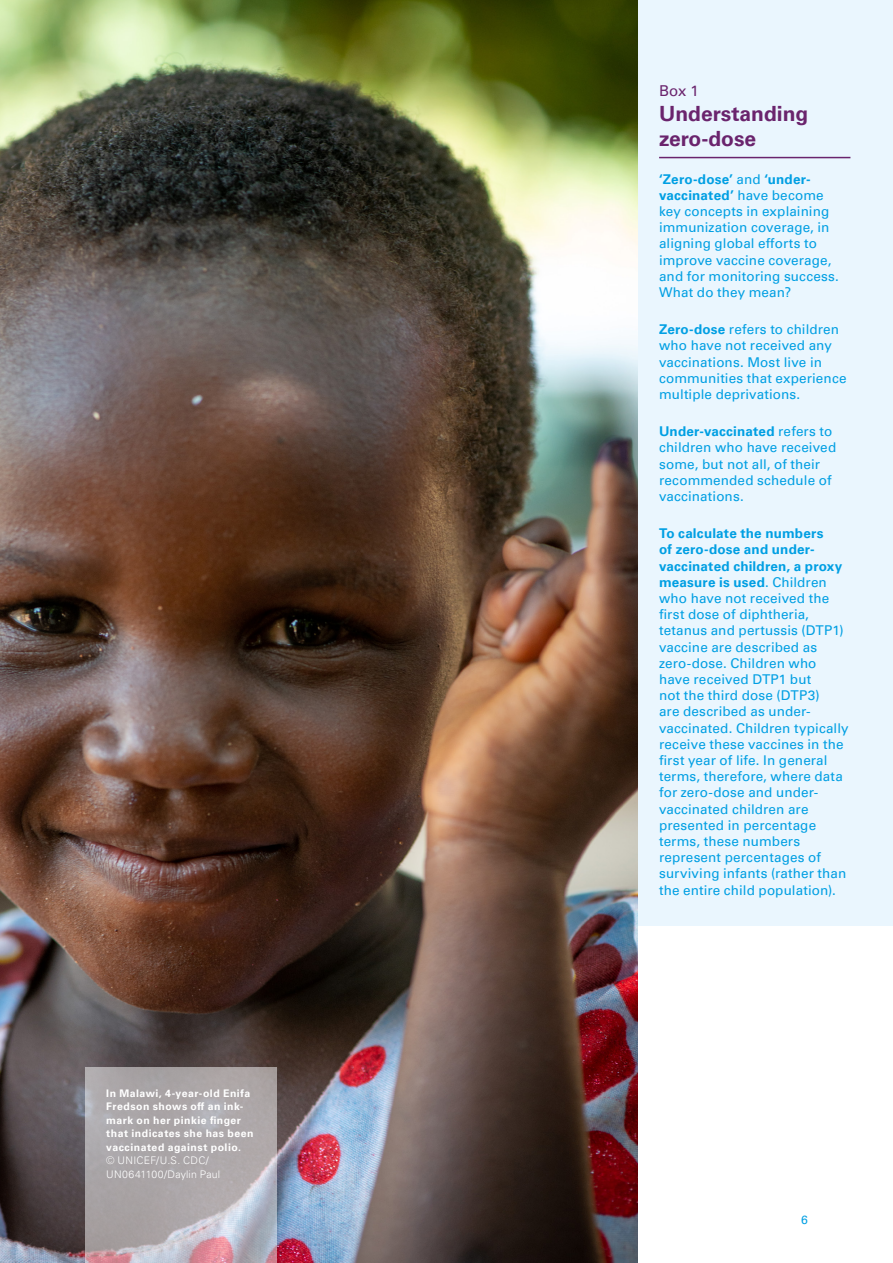
<style>
.page{position:relative;width:893px;height:1263px;background:#fff}
.page>*{position:absolute;margin:0;border:0;box-sizing:border-box;transform-origin:0 0}
.Box_title{font:700 21px/25.2px "Univers LT Pro 65";color:#6a246d}
.Box_title-2{font:15px "Univers LT Pro 55 Roman";color:#6a246d}
.Box_text{font:13.5px/16.2px "Univers LT Pro 55 Roman";letter-spacing:.01em;color:#009fe3}
.t1{font:12px "Univers LT Pro 55 Roman";color:#009fe3}
.Photo_caption_white{font:700 10.5px/13.5px "Univers LT Pro 65";letter-spacing:.045em;color:#fff}
.Photo_caption_white-2{font:300 10.5px/13.5px "Univers LT Pro 45";letter-spacing:.025em;color:#fff}
.s1{font-family:"Univers LT Pro 65";font-weight:700}
</style>
<div class="page">
<div style="left:638px;top:0;width:255px;height:925px;background:#eaf6fe"></div>
<hr style="left:659px;top:157px;width:191px;height:1px;background:#6a246d">
<img style="left:0;top:0;width:638px;height:1263px">
<svg style="left:85px;top:1068px;width:191px;height:195px;background:#b0a9ad"></svg>
<p class="Photo_caption_white" style="left:106px;top:1085px;width:149px">In Malawi, 4-year-old Enifa<br>Fredson shows off an ink&shy;mark on her pinkie finger that indicates she has been vaccinated against polio.</p>
<p class="Photo_caption_white-2" style="left:106px;top:1153px;width:115px">© UNICEF/U.S. CDC/<br>UN0641100/Daylin Paul</p>
<p class="Box_title-2" style="left:659px;top:80px;width:41px">Box 1</p>
<p class="Box_title" style="left:659px;top:100px;width:151px">Understanding zero-dose</p>
<p class="Box_text" style="left:659px;top:170px;width:181px"><span class="s1">‘Zero-dose’</span> and <span class="s1">‘under&shy;vaccinated’</span> have become key concepts in explaining immunization coverage, in aligning global efforts to improve vaccine coverage, and for monitoring success.<br>What do they mean?</p>
<p class="Box_text" style="left:659px;top:321px;width:189px"><span class="s1">Zero-dose</span> refers to children who have not received any vaccinations. Most live in communities that experience multiple deprivations.</p>
<p class="Box_text" style="left:659px;top:423px;width:179px"><span class="s1">Under-vaccinated</span> refers to children who have received some, but not all, of their recommended schedule of vaccinations.</p>
<p class="Box_text" style="left:659px;top:525px;width:191px"><span class="s1">To calculate the numbers<br>of zero-dose and under&shy;vaccinated children, a proxy measure is used</span>. Children who have not received the first dose of diphtheria, tetanus and pertussis (DTP1) vaccine are described as zero-dose. Children who have received DTP1 but<br>not the third dose (DTP3)<br>are described as under&shy;vaccinated. Children typically receive these vaccines in the first year of life. In general terms, therefore, where data for zero-dose and under&shy;vaccinated children are presented in percentage terms, these numbers represent percentages of surviving infants (rather than the entire child population).</p>
<p class="t1" style="left:801px;top:1212px;width:8px">6</p>
</div>
